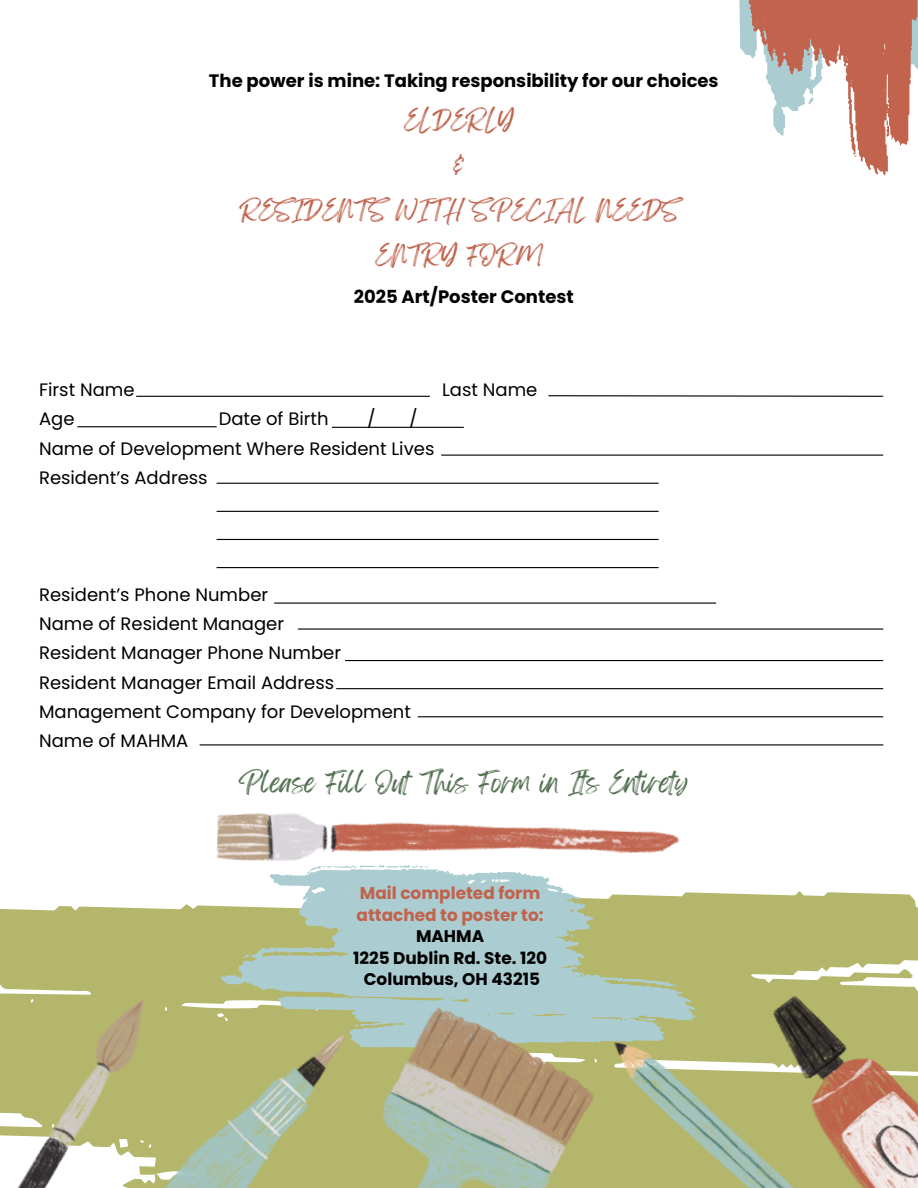
<style>
.page{position:relative;width:918px;height:1188px;background:#fff}
.page>*{position:absolute;margin:0;border:0;box-sizing:border-box;transform-origin:0 0}
.t1{font:24px "Feeling Passionate";color:#567154}
.t2{font:22.5px "Feeling Passionate";color:#c1634d}
.t3{font:18px/29.2px "Poppins";color:#000}
.t4{font:700 18px "Poppins";color:#000}
.t5{font:700 16.95px/21.6px "Poppins";color:#c1624c;text-align:center}
.t6{font:700 16.95px "Poppins";color:#000}
.s1{color:#000}
</style>
<div class="page">
<svg style="left:0;top:891px;width:918px;height:297px;background:#bcbe7b"></svg>
<svg style="left:219px;top:870px;width:479px;height:183px;background:#b6ccb9"></svg>
<svg style="left:244px;top:954px;width:5px;height:4px"></svg>
<svg style="left:639px;top:1018px;width:17px;height:3px"></svg>
<svg style="left:307px;top:870px;width:122px;height:3px"></svg>
<svg style="left:739px;top:0;width:179px;height:175px"></svg>
<img style="left:217px;top:813px;width:463px;height:57px">
<img style="left:743px;top:966px;width:175px;height:222px">
<img style="left:162px;top:1018px;width:136px;height:170px">
<img style="left:298px;top:1002px;width:302px;height:186px">
<img style="left:603px;top:1030px;width:280px;height:158px">
<img style="left:0;top:990px;width:162px;height:198px">
<hr style="left:136px;top:396px;width:294px;height:1px;background:#000">
<svg style="left:548px;top:395px;width:336px;height:2px"></svg>
<hr style="left:77px;top:426px;width:140px;height:1px;background:#000">
<hr style="left:332px;top:427px;width:132px;height:1px;background:#000">
<hr style="left:441px;top:455px;width:442px;height:1px;background:#000">
<hr style="left:217px;top:483px;width:442px;height:1px;background:#000">
<hr style="left:217px;top:511px;width:442px;height:1px;background:#000">
<hr style="left:217px;top:539px;width:442px;height:1px;background:#000">
<hr style="left:217px;top:567px;width:442px;height:1px;background:#000">
<hr style="left:274px;top:603px;width:442px;height:1px;background:#000">
<hr style="left:298px;top:628px;width:585px;height:2px;background:#000">
<hr style="left:345px;top:660px;width:538px;height:1px;background:#000">
<hr style="left:336px;top:688px;width:547px;height:1px;background:#000">
<hr style="left:418px;top:716px;width:465px;height:1px;background:#000">
<hr style="left:200px;top:744px;width:683px;height:1px;background:#000">
<p class="t4" style="left:209px;top:68px;width:511px">The power is mine: Taking responsibility for our choices</p>
<p class="t2" style="left:404px;top:102px;width:112px">ELDERLY</p>
<p class="t2" style="left:454px;top:147px;width:13px">&amp;</p>
<p class="t2" style="left:240px;top:192px;width:441px">RESIDENTS WITH SPECIAL NEEDS</p>
<p class="t2" style="left:376px;top:237px;width:169px">ENTRY FORM</p>
<p class="t4" style="left:354px;top:284px;width:221px">2025 Art/Poster Contest</p>
<p class="t3" style="left:39px;top:375px;width:97px">First Name</p>
<p class="t3" style="left:442px;top:375px;width:97px">Last Name</p>
<p class="t3" style="left:39px;top:404px;width:37px">Age</p>
<p class="t3" style="left:219px;top:404px;width:111px">Date of Birth</p>
<p class="t3" style="left:367px;top:404px;width:10px">/</p>
<p class="t3" style="left:409px;top:404px;width:10px">/</p>
<p class="t3" style="left:39px;top:434px;width:397px">Name of Development Where Resident Lives</p>
<p class="t3" style="left:39px;top:463px;width:170px">Resident’s Address</p>
<p class="t3" style="left:39px;top:580px;width:374px">Resident’s Phone Number<br>Name of Resident Manager<br>Resident Manager Phone Number<br>Resident Manager Email Address<br>Management Company for Development<br>Name of MAHMA</p>
<p class="t1" style="left:239px;top:763px;width:451px">Please Fill Out This Form in Its Entirety</p>
<p class="t5" style="left:353px;top:882px;width:196px">Mail completed form attached to poster to:<br><span class="s1">MAHMA<br>1225 Dublin Rd. Ste. 120</span></p>
<p class="t6" style="left:364px;top:968px;width:178px">Columbus, OH 43215</p>
</div>
